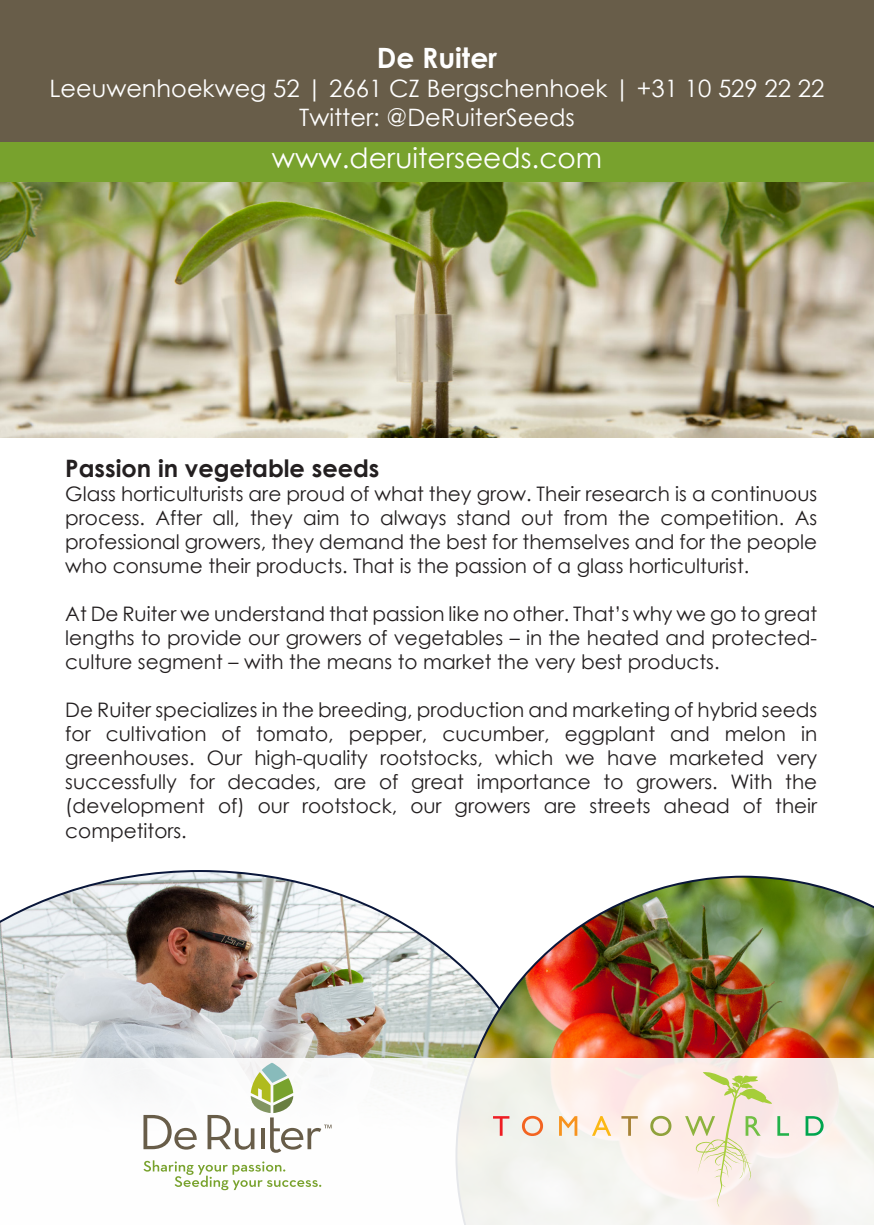
<style>
.page{position:relative;width:874px;height:1225px;background:#fff}
.page>*{position:absolute;margin:0;border:0;box-sizing:border-box;transform-origin:0 0}
.t1{font:28px "Century Gothic";color:#fff}
.t2{font:700 28px "Century Gothic";color:#fff}
.t3{font:24px/28.8px "Century Gothic";color:#fff;text-align:center}
.t4{font:700 24px "Century Gothic";color:#231f20}
.t5{font:20px/24px "Century Gothic";color:#231f20;text-align:justify}
</style>
<div class="page">
<img style="left:0;top:181px;width:873px;height:257px">
<div style="left:0;top:40px;width:873px;height:141px;background:#78a22d"></div>
<div style="left:0;top:0;width:873px;height:142px;background:#685d49"></div>
<img style="left:0;top:870px;width:455px;height:188px">
<img style="left:455px;top:875px;width:418px;height:350px">
<div style="left:0;top:1058px;width:873px;height:166px;background:linear-gradient(to right,#fdffff,#f7eee9)"></div>
<svg style="left:493px;top:1116px;width:16px;height:19px"></svg>
<svg style="left:521px;top:1115px;width:21px;height:21px"></svg>
<svg style="left:558px;top:1116px;width:19px;height:19px"></svg>
<svg style="left:591px;top:1116px;width:20px;height:19px"></svg>
<svg style="left:621px;top:1116px;width:16px;height:19px"></svg>
<svg style="left:650px;top:1115px;width:21px;height:21px"></svg>
<svg style="left:805px;top:1116px;width:18px;height:19px"></svg>
<svg style="left:684px;top:1072px;width:104px;height:135px;background:#f0e7d6"></svg>
<svg style="left:143px;top:1160px;width:178px;height:30px"></svg>
<svg style="left:143px;top:1115px;width:54px;height:34px"></svg>
<svg style="left:207px;top:1062px;width:124px;height:90px"></svg>
<p class="t2" style="left:376px;top:37px;width:122px">De Ruiter</p>
<p class="t3" style="left:49px;top:74px;width:776px">Leeuwenhoekweg 52 | 2661 CZ Bergschenhoek | +31 10 529 22 22<br>Twitter: @DeRuiterSeeds</p>
<p class="t1" style="left:272px;top:139px;width:331px">www.deruiterseeds.com</p>
<p class="t4" style="left:65px;top:450px;width:315px">Passion in vegetable seeds</p>
<p class="t5" style="left:65px;top:482px;width:753px">Glass horticulturists are proud of what they grow. Their research is a continuous process. After all, they aim to always stand out from the competition. As professional growers, they demand the best for themselves and for the people who consume their products. That is the passion of a glass horticulturist.</p>
<p class="t5" style="left:65px;top:602px;width:753px">At De Ruiter we understand that passion like no other. That’s why we go to great lengths to provide our growers of vegetables – in the heated and protected&shy;culture segment – with the means to market the very best products.</p>
<p class="t5" style="left:65px;top:698px;width:753px">De Ruiter specializes in the breeding, production and marketing of hybrid seeds</p>
<p class="t5" style="left:65px;top:722px;width:753px">for cultivation of tomato, pepper, cucumber, eggplant and melon in greenhouses. Our high-quality rootstocks, which we have marketed very successfully for decades, are of great importance to growers. With the (development of) our rootstock, our growers are streets ahead of their competitors.</p>
</div>
